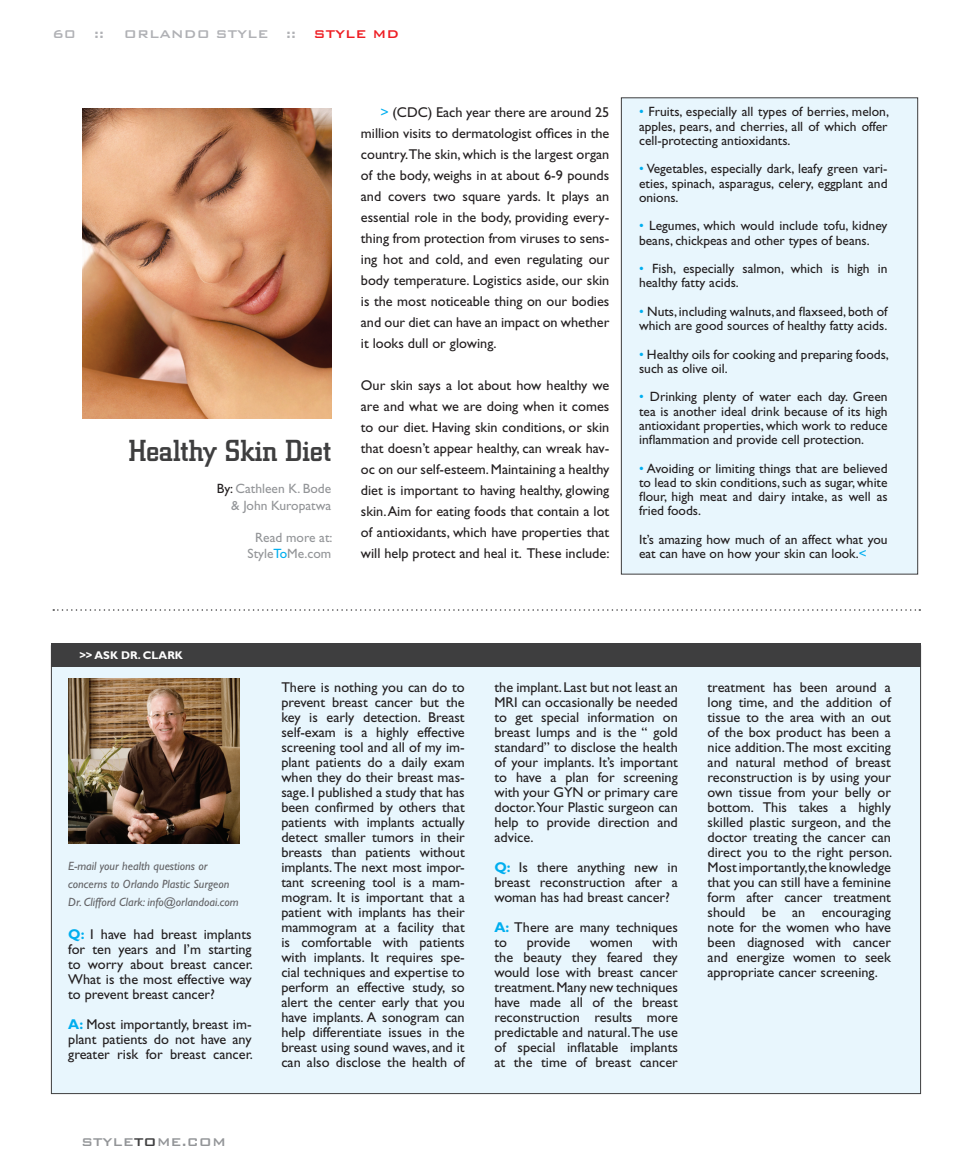
<style>
.page{position:relative;width:972px;height:1175px;background:#fff}
.page>*{position:absolute;margin:0;border:0;box-sizing:border-box;transform-origin:0 0}
.t1{font:500 30px "City";color:#3e3e3f}
.t2{font:500 15px "Bank Gothic";color:#b0b1b5}
.t3{font:500 15px "Bank Gothic";color:#939598}
.t4{font:14.25px/15px "Gill Sans";color:#231f20;text-align:justify}
.t5{font:13.5px/14.2px "Gill Sans";color:#231f20}
.t6{font:13.5px "Gill Sans";color:#939598}
.t7{font:italic 12px "Gill Sans";color:#636366}
.t8{font:700 11.25px "Gill Sans";color:#fff}
.s1{color:#ee1d23}
.s2{color:#231f20}
.s3{color:#00aeef}
.s4{font-weight:700;color:#00aeef}
.s5{color:#3e3e3f}
</style>
<div class="page">
<div style="left:621px;top:97px;width:297px;height:477px;background:#e8f6fd;border:1px solid #3e3e3f"></div>
<img style="left:82px;top:108px;width:249px;height:310px">
<svg style="left:53px;top:609px;width:867px;height:1px"></svg>
<div style="left:51px;top:645px;width:870px;height:449px;background:#e8f6fd;border:1px solid #3e3e3f"></div>
<img style="left:69px;top:679px;width:170px;height:164px">
<div style="left:51px;top:643px;width:870px;height:23px;background:#3e3e3f"></div>
<p class="t2" style="left:52px;top:26px;width:53px">60 ::</p>
<p class="t2" style="left:124px;top:26px;width:277px">orlando style :: <span class="s1">style md</span></p>
<p class="t1" style="left:129px;top:434px;width:204px">Healthy Skin Diet</p>
<p class="t6" style="left:217px;top:481px;width:116px"><span class="s2">By:</span> Cathleen K. Bode</p>
<p class="t6" style="left:231px;top:497px;width:101px">&amp; John Kuropatwa</p>
<p class="t6" style="left:255px;top:529px;width:79px">Read more at:</p>
<p class="t6" style="left:248px;top:546px;width:85px">Style<span class="s3">To</span>Me.com</p>
<p class="t4" style="left:361px;top:102px;width:250px;line-height:21px;text-indent:20px"><span class="s3">&gt;</span> (CDC) Each year there are around 25 million visits to dermatologist offices in the country.The skin, which is the largest organ of the body, weighs in at about 6-9 pounds and covers two square yards. It plays an essential role in the body, providing every&shy;thing from protection from viruses to sens&shy;ing hot and cold, and even regulating our body temperature. Logistics aside, our skin is the most noticeable thing on our bodies and our diet can have an impact on whether it looks dull or glowing.</p>
<p class="t4" style="left:361px;top:375px;width:250px;line-height:21px">Our skin says a lot about how healthy we are and what we are doing when it comes to our diet. Having skin conditions, or skin that doesn’t appear healthy, can wreak hav&shy;oc on our self-esteem. Maintaining a healthy diet is important to having healthy, glowing skin. Aim for eating foods that contain a lot of antioxidants, which have properties that will help protect and heal it. These include:</p>
<p class="t5" style="left:639px;top:105px;width:251px;text-align:justify"><span class="s3">•</span> Fruits, especially all types of berries, melon, apples, pears, and cherries, all of which offer cell-protecting antioxidants.</p>
<p class="t5" style="left:639px;top:162px;width:250px;text-align:justify"><span class="s3">•</span> Vegetables, especially dark, leafy green vari&shy;eties, spinach, asparagus, celery, eggplant and onions.</p>
<p class="t5" style="left:639px;top:219px;width:250px"><span class="s3">•</span> Legumes, which would include tofu, kidney beans, chickpeas and other types of beans.</p>
<p class="t5" style="left:639px;top:261px;width:250px"><span class="s3">•</span> Fish, especially salmon, which is high in healthy fatty acids.</p>
<p class="t5" style="left:639px;top:304px;width:250px"><span class="s3">•</span> Nuts, including walnuts, and flaxseed, both of which are good sources of healthy fatty acids.</p>
<p class="t5" style="left:639px;top:347px;width:251px"><span class="s3">•</span> Healthy oils for cooking and preparing foods, such as olive oil.</p>
<p class="t5" style="left:639px;top:390px;width:250px;text-align:justify"><span class="s3">•</span> Drinking plenty of water each day. Green tea is another ideal drink because of its high antioxidant properties, which work to reduce inflammation and provide cell protection.</p>
<p class="t5" style="left:639px;top:461px;width:250px;text-align:justify"><span class="s3">•</span> Avoiding or limiting things that are believed to lead to skin conditions, such as sugar, white flour, high meat and dairy intake, as well as fried foods.</p>
<p class="t5" style="left:639px;top:532px;width:250px">It’s amazing how much of an affect what you eat can have on how your skin can look.<span class="s3">&lt;</span></p>
<p class="t8" style="left:79px;top:648px;width:105px">&gt;&gt; ASK DR. CLARK</p>
<p class="t7" style="left:68px;top:859px;width:141px">E-mail your health questions or</p>
<p class="t7" style="left:68px;top:877px;width:163px">concerns to Orlando Plastic Surgeon</p>
<p class="t7" style="left:68px;top:895px;width:172px">Dr. Clifford Clark: info@orlandoai.com</p>
<p class="t4" style="left:68px;top:927px;width:186px"><span class="s4">Q:</span> I have had breast implants for ten years and I’m starting to worry about breast cancer.<br>What is the most effective way to prevent breast cancer?</p>
<p class="t4" style="left:68px;top:1017px;width:186px"><span class="s4">A:</span> Most importantly, breast im&shy;plant patients do not have any greater risk for breast cancer.</p>
<p class="t3" style="left:81px;top:1134px;width:146px">style<span class="s5">to</span>me.com</p>
<p class="t4" style="left:281px;top:679px;width:185px">There is nothing you can do to prevent breast cancer but the key is early detection. Breast self-exam is a highly effective screening tool and all of my im&shy;plant patients do a daily exam when they do their breast mas&shy;sage. I published a study that has been confirmed by others that patients with implants actually detect smaller tumors in their breasts than patients without implants. The next most impor&shy;tant screening tool is a mam&shy;mogram. It is important that a patient with implants has their mammogram at a facility that is comfortable with patients with implants. It requires spe&shy;cial techniques and expertise to perform an effective study, so alert the center early that you have implants. A sonogram can help differentiate issues in the breast using sound waves, and it can also disclose the health of</p>
<p class="t4" style="left:494px;top:679px;width:185px">the implant. Last but not least an MRI can occasionally be needed to get special information on breast lumps and is the “ gold standard” to disclose the health of your implants. It’s important to have a plan for screening with your GYN or primary care doctor.Your Plastic surgeon can help to provide direction and advice.</p>
<p class="t4" style="left:494px;top:859px;width:185px"><span class="s4">Q:</span> Is there anything new in breast reconstruction after a woman has had breast cancer?</p>
<p class="t4" style="left:494px;top:919px;width:185px"><span class="s4">A:</span> There are many techniques to</p>
<p class="t4" style="left:494px;top:934px;width:185px;text-indent:158px">with the beauty they feared they would lose with breast cancer treatment. Many new techniques have made all of the breast reconstruction results more predictable and natural. The use of special inflatable implants at the time of breast cancer</p>
<p class="t4" style="left:527px;top:934px;width:45px">provide</p>
<p class="t4" style="left:590px;top:934px;width:44px">women</p>
<p class="t4" style="left:708px;top:679px;width:186px">treatment has been around a long time, and the addition of tissue to the area with an out of the box product has been a nice addition. The most exciting and natural method of breast reconstruction is by using your own tissue from your belly or bottom. This takes a highly skilled plastic surgeon, and the doctor treating the cancer can direct you to the right person.<br>Most importantly,the knowledge that you can still have a feminine form after cancer treatment should be an encouraging note for the women who have been diagnosed with cancer and energize women to seek appropriate cancer screening.</p>
</div>
